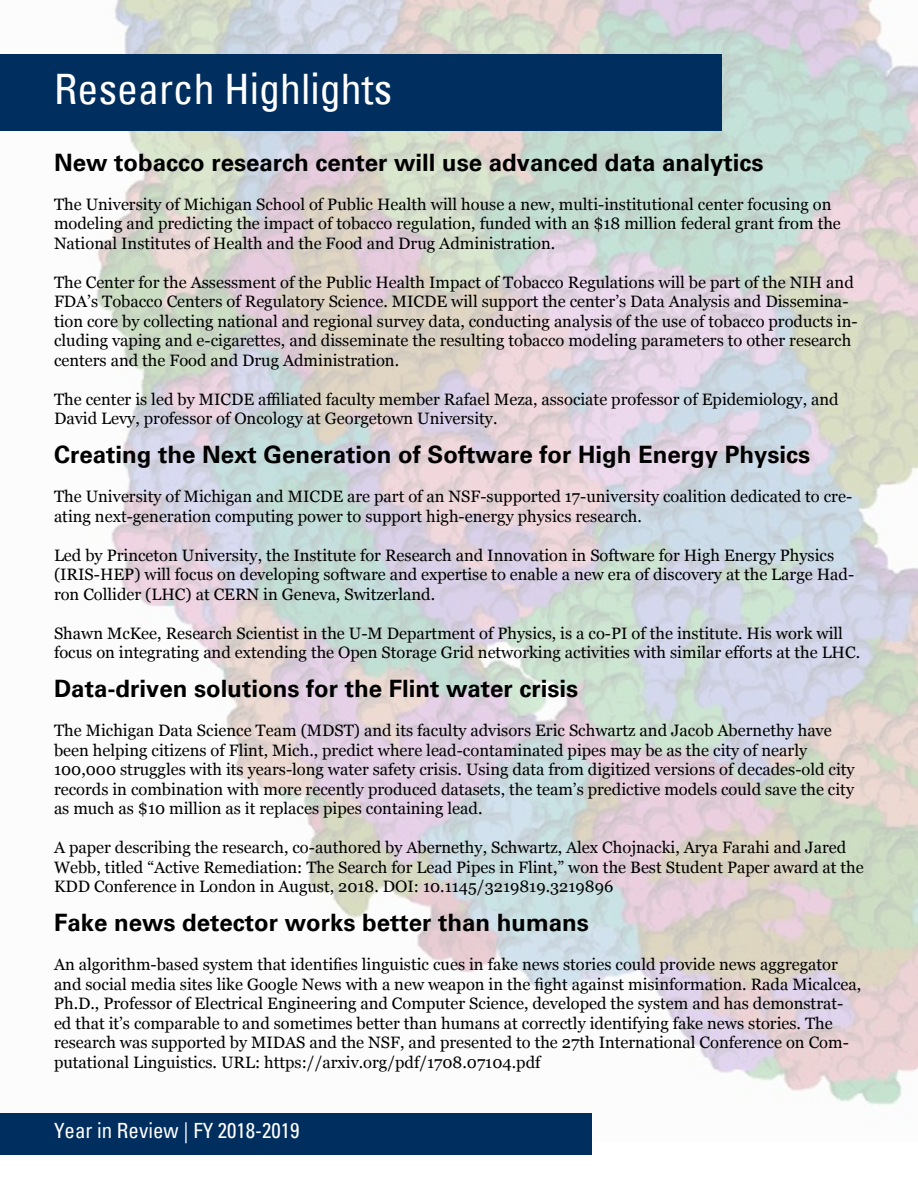
<style>
.page{position:relative;width:918px;height:1188px;background:#fff}
.page>*{position:absolute;margin:0;border:0;box-sizing:border-box;transform-origin:0 0}
.t1{font:condensed 42px "Univers";color:#fff}
.t2{font:700 24px "Univers";color:#000}
.t3{font:condensed 21px "Univers";color:#fff}
.t4{font:16.5px/19.5px "Georgia";color:#000}
</style>
<div class="page">
<img style="left:96px;top:0;width:822px;height:1155px">
<div style="left:0;top:1113px;width:591px;height:42px;background:#002e5e"></div>
<div style="left:0;top:54px;width:721px;height:77px;background:#002e5e"></div>
<h1 class="t1" style="left:54px;top:61px;width:340px">Research Highlights</h1>
<h2 class="t2" style="left:54px;top:148px;width:711px">New tobacco research center will use advanced data analytics</h2>
<p class="t4" style="left:54px;top:194px;width:788px">The University of Michigan School of Public Health will house a new, multi-institutional center focusing on modeling and predicting the impact of tobacco regulation, funded with an $18 million federal grant from the<br>National Institutes of Health and the Food and Drug Administration.</p>
<p class="t4" style="left:54px;top:272px;width:805px">The Center for the Assessment of the Public Health Impact of Tobacco Regulations will be part of the NIH and FDA’s Tobacco Centers of Regulatory Science. MICDE will support the center’s Data Analysis and Dissemina&shy;tion core by collecting national and regional survey data, conducting analysis of the use of tobacco products in&shy;cluding vaping and e-cigarettes, and disseminate the resulting tobacco modeling parameters to other research centers and the Food and Drug Administration.</p>
<p class="t4" style="left:54px;top:389px;width:786px">The center is led by MICDE affiliated faculty member Rafael Meza, associate professor of Epidemiology, and<br>David Levy, professor of Oncology at Georgetown University.</p>
<h2 class="t2" style="left:54px;top:440px;width:758px">Creating the Next Generation of Software for High Energy Physics</h2>
<p class="t4" style="left:54px;top:486px;width:800px">The University of Michigan and MICDE are part of an NSF-supported 17-university coalition dedicated to cre&shy;ating next-generation computing power to support high-energy physics research.</p>
<p class="t4" style="left:54px;top:545px;width:802px">Led by Princeton University, the Institute for Research and Innovation in Software for High Energy Physics (IRIS-HEP) will focus on developing software and expertise to enable a new era of discovery at the Large Had&shy;ron Collider (LHC) at CERN in Geneva, Switzerland.</p>
<p class="t4" style="left:54px;top:623px;width:808px">Shawn McKee, Research Scientist in the U-M Department of Physics, is a co-PI of the institute. His work will focus on integrating and extending the Open Storage Grid networking activities with similar efforts at the LHC.</p>
<h2 class="t2" style="left:54px;top:674px;width:526px">Data-driven solutions for the Flint water crisis</h2>
<p class="t4" style="left:54px;top:720px;width:802px">The Michigan Data Science Team (MDST) and its faculty advisors Eric Schwartz and Jacob Abernethy have been helping citizens of Flint, Mich., predict where lead-contaminated pipes may be as the city of nearly 100,000 struggles with its years-long water safety crisis. Using data from digitized versions of decades-old city records in combination with more recently produced datasets, the team’s predictive models could save the city as much as $10 million as it replaces pipes containing lead.</p>
<p class="t4" style="left:54px;top:837px;width:811px">A paper describing the research, co-authored by Abernethy, Schwartz, Alex Chojnacki, Arya Farahi and Jared<br>Webb, titled “Active Remediation: The Search for Lead Pipes in Flint,” won the Best Student Paper award at the<br>KDD Conference in London in August, 2018. DOI: 10.1145/3219819.3219896</p>
<h2 class="t2" style="left:54px;top:908px;width:536px">Fake news detector works better than humans</h2>
<p class="t4" style="left:54px;top:954px;width:809px">An algorithm-based system that identifies linguistic cues in fake news stories could provide news aggregator and social media sites like Google News with a new weapon in the fight against misinformation. Rada Micalcea, Ph.D., Professor of Electrical Engineering and Computer Science, developed the system and has demonstrat&shy;ed that it’s comparable to and sometimes better than humans at correctly identifying fake news stories. The research was supported by MIDAS and the NSF, and presented to the 27th International Conference on Com&shy;putational Linguistics. URL: https://arxiv.org/pdf/1708.07104.pdf</p>
<p class="t3" style="left:54px;top:1117px;width:247px">Year in Review | FY 2018-2019</p>
</div>
